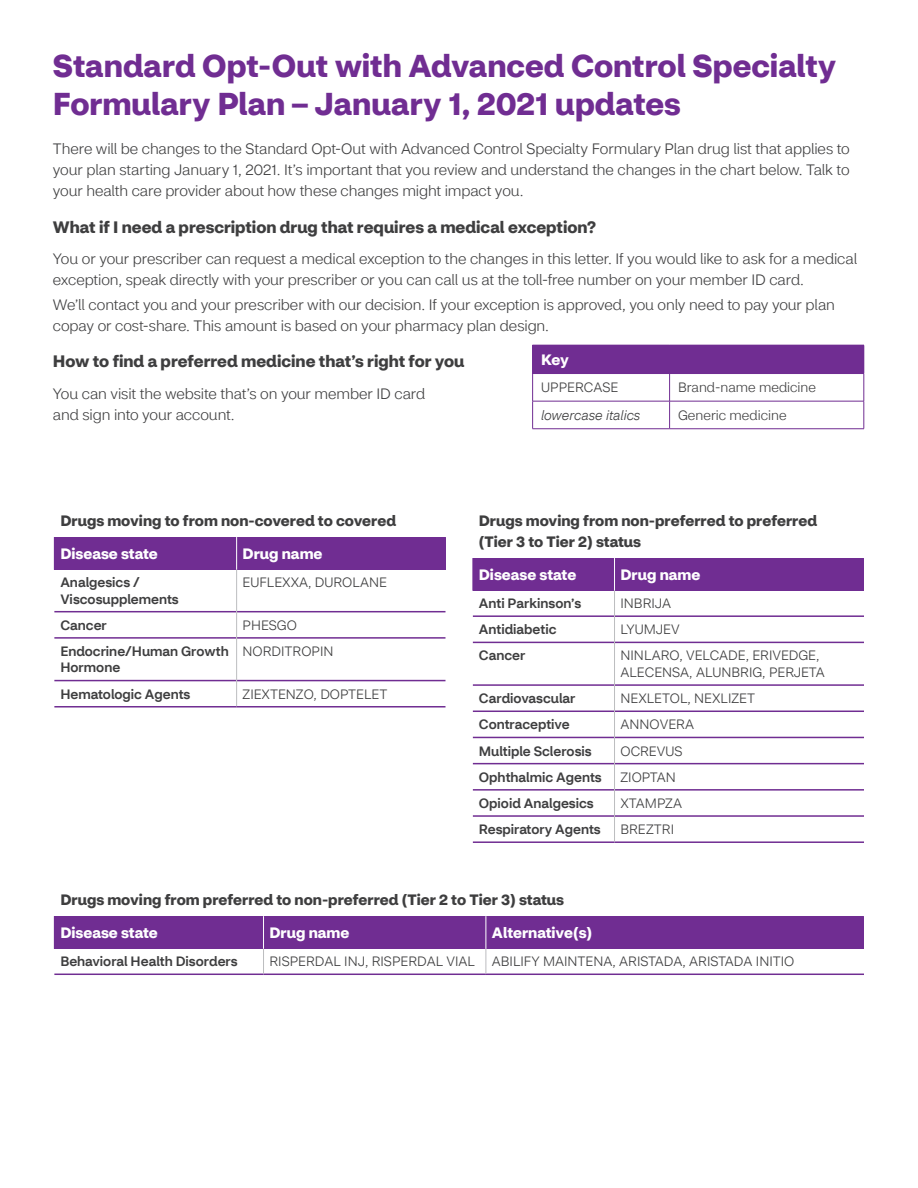
<style>
.page{position:relative;width:918px;height:1188px;background:#fff}
.page>*{position:absolute;margin:0;border:0;box-sizing:border-box;transform-origin:0 0}
.t1{font:700 31.5px/37.8px "CVS Health Sans";color:#702d92}
.t2{font:700 16.5px "CVS Health Sans";color:#3e3e3f}
.t3{font:300 15px/21px "CVS Health Sans";letter-spacing:-.005em;color:#3e3e3f}
.t4{font:700 15px/21px "CVS Health Sans";color:#3e3e3f}
.t5{font:700 15px "CVS Health Sans";color:#fff}
.t6{font:300 13.5px/16.5px "CVS Health Sans";color:#3e3e3f}
.t7{font:500 13.5px/16.5px "CVS Health Sans";color:#3e3e3f}
.t8{font:italic 300 13.5px "CVS Health Sans";color:#3e3e3f}
</style>
<div class="page">
<div style="left:533px;top:345px;width:331px;height:29px;background:#702d92"></div>
<svg style="left:532px;top:345px;width:1px;height:83px"></svg>
<hr style="left:532px;top:401px;width:138px;height:1px;background:#702d92">
<hr style="left:532px;top:428px;width:138px;height:1px;background:#702d92">
<svg style="left:669px;top:374px;width:1px;height:55px"></svg>
<hr style="left:670px;top:401px;width:194px;height:1px;background:#702d92">
<svg style="left:864px;top:345px;width:1px;height:84px"></svg>
<hr style="left:670px;top:428px;width:194px;height:1px;background:#702d92">
<div style="left:54px;top:537px;width:183px;height:33px;background:#702d92"></div>
<div style="left:237px;top:537px;width:209px;height:33px;background:#702d92"></div>
<hr style="left:236px;top:537px;width:1px;height:33px;background:#fff">
<hr style="left:54px;top:611px;width:182px;height:1px;background:#702d92">
<hr style="left:237px;top:611px;width:209px;height:1px;background:#702d92">
<hr style="left:54px;top:637px;width:182px;height:2px;background:#702d92">
<hr style="left:237px;top:637px;width:209px;height:2px;background:#702d92">
<hr style="left:54px;top:680px;width:182px;height:1px;background:#702d92">
<hr style="left:237px;top:680px;width:209px;height:1px;background:#702d92">
<hr style="left:54px;top:706px;width:183px;height:2px;background:#702d92">
<hr style="left:237px;top:706px;width:209px;height:2px;background:#702d92">
<hr style="left:236px;top:570px;width:1px;height:42px;background:#bcbdc0">
<svg style="left:236px;top:612px;width:1px;height:26px"></svg>
<hr style="left:236px;top:638px;width:1px;height:43px;background:#bcbdc0">
<svg style="left:236px;top:681px;width:1px;height:25px"></svg>
<div style="left:473px;top:558px;width:142px;height:33px;background:#702d92"></div>
<div style="left:615px;top:558px;width:249px;height:33px;background:#702d92"></div>
<hr style="left:614px;top:558px;width:1px;height:33px;background:#fff">
<hr style="left:472px;top:558px;width:1px;height:33px;background:#702d92">
<hr style="left:473px;top:615px;width:141px;height:2px;background:#702d92">
<hr style="left:615px;top:615px;width:249px;height:2px;background:#702d92">
<hr style="left:473px;top:642px;width:141px;height:1px;background:#702d92">
<hr style="left:615px;top:642px;width:249px;height:1px;background:#702d92">
<hr style="left:473px;top:684px;width:141px;height:2px;background:#702d92">
<hr style="left:615px;top:684px;width:249px;height:2px;background:#702d92">
<hr style="left:473px;top:711px;width:141px;height:1px;background:#702d92">
<hr style="left:615px;top:711px;width:249px;height:1px;background:#702d92">
<hr style="left:473px;top:737px;width:141px;height:1px;background:#702d92">
<hr style="left:615px;top:737px;width:249px;height:1px;background:#702d92">
<hr style="left:473px;top:763px;width:141px;height:1px;background:#702d92">
<hr style="left:615px;top:763px;width:249px;height:1px;background:#702d92">
<hr style="left:473px;top:789px;width:141px;height:2px;background:#702d92">
<hr style="left:615px;top:789px;width:249px;height:2px;background:#702d92">
<hr style="left:473px;top:815px;width:141px;height:2px;background:#702d92">
<hr style="left:615px;top:815px;width:249px;height:2px;background:#702d92">
<hr style="left:473px;top:841px;width:142px;height:2px;background:#702d92">
<hr style="left:615px;top:841px;width:249px;height:2px;background:#702d92">
<svg style="left:614px;top:591px;width:1px;height:51px"></svg>
<hr style="left:614px;top:642px;width:1px;height:43px;background:#bcbdc0">
<svg style="left:614px;top:685px;width:1px;height:156px"></svg>
<div style="left:54px;top:916px;width:210px;height:33px;background:#702d92"></div>
<div style="left:264px;top:916px;width:222px;height:33px;background:#702d92"></div>
<div style="left:486px;top:916px;width:378px;height:33px;background:#702d92"></div>
<hr style="left:263px;top:916px;width:1px;height:33px;background:#fff">
<hr style="left:54px;top:974px;width:210px;height:1px;background:#702d92">
<hr style="left:264px;top:974px;width:222px;height:1px;background:#702d92">
<hr style="left:486px;top:974px;width:378px;height:1px;background:#702d92">
<svg style="left:263px;top:949px;width:1px;height:25px"></svg>
<svg style="left:486px;top:949px;width:1px;height:25px"></svg>
<hr style="left:486px;top:916px;width:1px;height:33px;background:#fff">
<h1 class="t1" style="left:53px;top:47px;width:785px">Standard Opt-Out with Advanced Control Specialty<br>Formulary Plan – January 1, 2021 updates</h1>
<p class="t3" style="left:53px;top:138px;width:798px;text-align:justify">There will be changes to the Standard Opt-Out with Advanced Control Specialty Formulary Plan drug list that applies to your plan starting January 1, 2021. It’s important that you review and understand the changes in the chart below. Talk to your health care provider about how these changes might impact you.</p>
<p class="t2" style="left:53px;top:216px;width:545px">What if I need a prescription drug that requires a medical exception?</p>
<p class="t3" style="left:53px;top:249px;width:806px">You or your prescriber can request a medical exception to the changes in this letter. If you would like to ask for a medical exception, speak directly with your prescriber or you can call us at the toll-free number on your member ID card.</p>
<p class="t3" style="left:53px;top:294px;width:784px">We’ll contact you and your prescriber with our decision. If your exception is approved, you only need to pay your plan copay or cost-share. This amount is based on your pharmacy plan design.</p>
<p class="t2" style="left:53px;top:351px;width:413px">How to find a preferred medicine that’s right for you</p>
<p class="t3" style="left:53px;top:383px;width:374px">You can visit the website that’s on your member ID card and sign into your account.</p>
<p class="t5" style="left:541px;top:350px;width:29px">Key</p>
<p class="t6" style="left:541px;top:379px;width:79px">UPPERCASE</p>
<p class="t6" style="left:678px;top:379px;width:139px">Brand-name medicine</p>
<p class="t8" style="left:541px;top:407px;width:101px">lowercase italics</p>
<p class="t6" style="left:678px;top:407px;width:110px">Generic medicine</p>
<p class="t4" style="left:60px;top:511px;width:337px">Drugs moving to from non-covered to covered</p>
<p class="t5" style="left:60px;top:544px;width:99px">Disease state</p>
<p class="t5" style="left:243px;top:544px;width:81px">Drug name</p>
<p class="t7" style="left:60px;top:574px;width:120px">Analgesics /<br>Viscosupplements</p>
<p class="t6" style="left:243px;top:574px;width:146px">EUFLEXXA, DUROLANE</p>
<p class="t7" style="left:60px;top:617px;width:48px">Cancer</p>
<p class="t6" style="left:243px;top:617px;width:56px">PHESGO</p>
<p class="t7" style="left:60px;top:643px;width:170px">Endocrine/Human Growth<br>Hormone</p>
<p class="t6" style="left:243px;top:643px;width:92px">NORDITROPIN</p>
<p class="t7" style="left:60px;top:686px;width:132px">Hematologic Agents</p>
<p class="t6" style="left:243px;top:686px;width:146px">ZIEXTENZO, DOPTELET</p>
<p class="t4" style="left:479px;top:511px;width:340px">Drugs moving from non-preferred to preferred (Tier 3 to Tier 2) status</p>
<p class="t5" style="left:479px;top:565px;width:99px">Disease state</p>
<p class="t5" style="left:621px;top:565px;width:81px">Drug name</p>
<p class="t7" style="left:479px;top:595px;width:104px">Anti Parkinson’s</p>
<p class="t6" style="left:621px;top:595px;width:52px">INBRIJA</p>
<p class="t7" style="left:479px;top:621px;width:79px">Antidiabetic</p>
<p class="t6" style="left:621px;top:621px;width:61px">LYUMJEV</p>
<p class="t7" style="left:479px;top:648px;width:48px">Cancer</p>
<p class="t6" style="left:621px;top:648px;width:206px">NINLARO, VELCADE, ERIVEDGE,<br>ALECENSA, ALUNBRIG, PERJETA</p>
<p class="t7" style="left:479px;top:690px;width:98px">Cardiovascular</p>
<p class="t6" style="left:621px;top:690px;width:136px">NEXLETOL, NEXLIZET</p>
<p class="t7" style="left:479px;top:716px;width:92px">Contraceptive</p>
<p class="t6" style="left:621px;top:716px;width:75px">ANNOVERA</p>
<p class="t7" style="left:479px;top:743px;width:114px">Multiple Sclerosis</p>
<p class="t6" style="left:621px;top:743px;width:63px">OCREVUS</p>
<p class="t7" style="left:479px;top:769px;width:124px">Ophthalmic Agents</p>
<p class="t6" style="left:621px;top:769px;width:57px">ZIOPTAN</p>
<p class="t7" style="left:479px;top:795px;width:116px">Opioid Analgesics</p>
<p class="t6" style="left:621px;top:795px;width:63px">XTAMPZA</p>
<p class="t7" style="left:479px;top:821px;width:123px">Respiratory Agents</p>
<p class="t6" style="left:621px;top:821px;width:55px">BREZTRI</p>
<p class="t4" style="left:60px;top:890px;width:505px">Drugs moving from preferred to non-preferred (Tier 2 to Tier 3) status</p>
<p class="t5" style="left:60px;top:923px;width:99px">Disease state</p>
<p class="t5" style="left:270px;top:923px;width:81px">Drug name</p>
<p class="t5" style="left:492px;top:923px;width:102px">Alternative(s)</p>
<p class="t7" style="left:60px;top:953px;width:179px">Behavioral Health Disorders</p>
<p class="t6" style="left:270px;top:953px;width:526px">RISPERDAL INJ, RISPERDAL VIAL ABILIFY MAINTENA, ARISTADA, ARISTADA INITIO</p>
</div>
